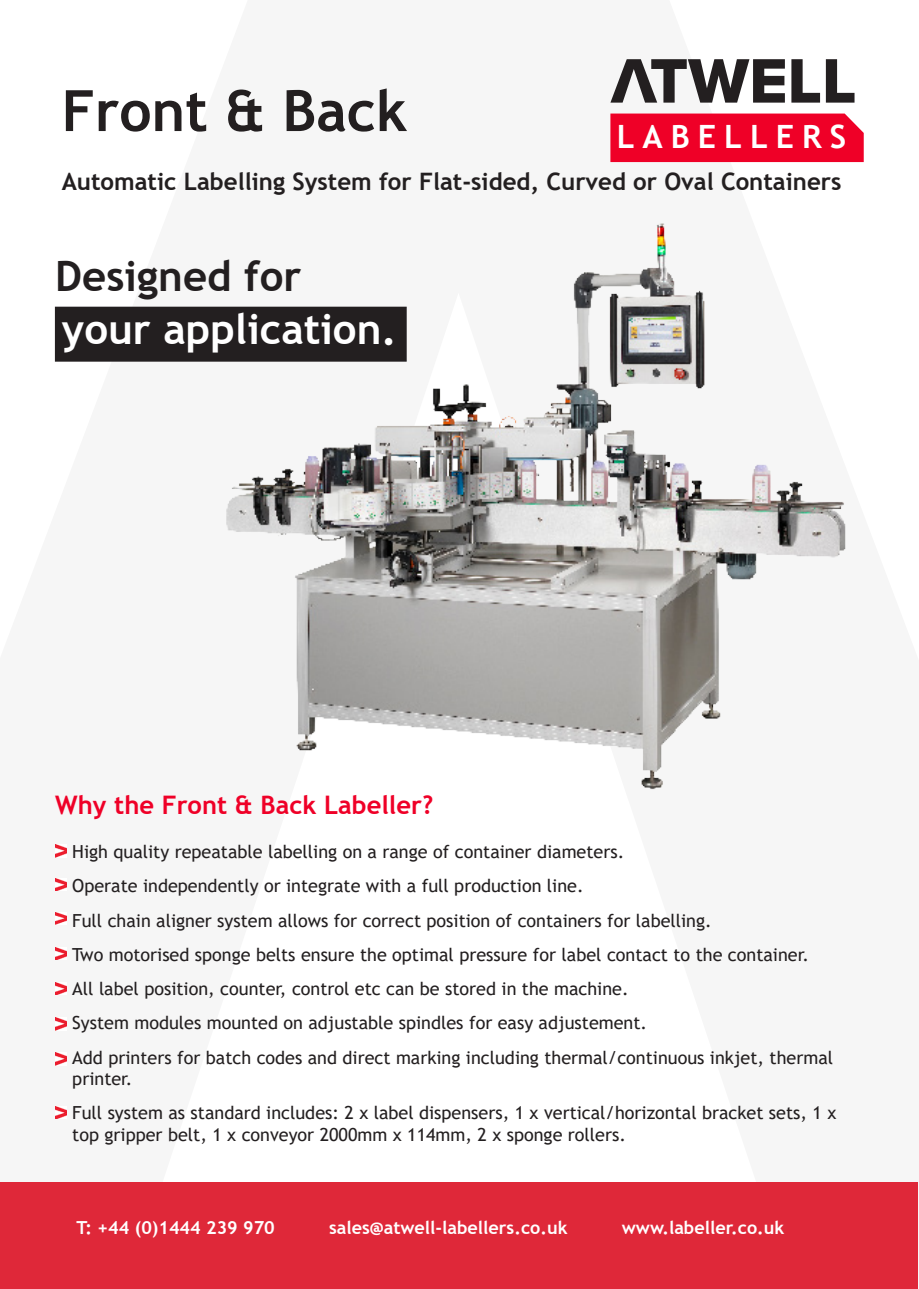
<style>
.page{position:relative;width:919px;height:1289px;background:#fff}
.page>*{position:absolute;margin:0;border:0;box-sizing:border-box;transform-origin:0 0}
.t1{font:700 57px "Trebuchet MS";color:#231f20}
.t2{font:700 42px "Trebuchet MS";color:#fff}
.t3{font:700 42px "Trebuchet MS";color:#231f20}
.t4{font:700 32.1px "Trebuchet MS";letter-spacing:.25em;color:#fff}
.t5{font:700 25.5px "Trebuchet MS";color:#ef0027}
.t6{font:700 24px "Trebuchet MS";color:#231f20}
.t7{font:18px/21.6px "Trebuchet MS";color:#231f20}
.t8{font:700 18px "Trebuchet MS";color:#fff}
</style>
<div class="page">
<div style="left:1px;top:1182px;width:917px;height:106px;background:#df2839"></div>
<div style="left:610px;top:113px;width:253px;height:49px;background:#ef0027"></div>
<svg style="left:791px;top:59px;width:63px;height:44px"></svg>
<svg style="left:610px;top:59px;width:174px;height:44px"></svg>
<img style="left:134px;top:223px;width:712px;height:567px">
<svg style="left:55px;top:845px;width:12px;height:12px"></svg>
<svg style="left:55px;top:878px;width:12px;height:12px"></svg>
<svg style="left:55px;top:912px;width:12px;height:12px"></svg>
<svg style="left:55px;top:947px;width:12px;height:12px"></svg>
<svg style="left:55px;top:982px;width:12px;height:12px"></svg>
<svg style="left:55px;top:1017px;width:12px;height:12px"></svg>
<svg style="left:55px;top:1052px;width:12px;height:13px"></svg>
<div style="left:55px;top:307px;width:351px;height:54px;background:#231f20"></div>
<svg style="left:55px;top:1106px;width:12px;height:12px"></svg>
<h1 class="t1" style="left:62px;top:75px;width:347px">Front &amp; Back</h1>
<h3 class="t4" style="left:616px;top:117px;width:231px">LABELLERS</h3>
<h3 class="t6" style="left:62px;top:166px;width:781px">Automatic Labelling System for Flat-sided, Curved or Oval Containers</h3>
<p class="t3" style="left:55px;top:250px;width:248px">Designed for</p>
<p class="t2" style="left:62px;top:303px;width:336px">your application.</p>
<p class="t5" style="left:55px;top:788px;width:379px">Why the Front &amp; Back Labeller?</p>
<p class="t7" style="left:72px;top:841px;width:553px">High quality repeatable labelling on a range of container diameters.</p>
<p class="t7" style="left:72px;top:875px;width:513px">Operate independently or integrate with a full production line.</p>
<p class="t7" style="left:72px;top:909px;width:641px">Full chain aligner system allows for correct position of containers for labelling.</p>
<p class="t7" style="left:72px;top:943px;width:738px">Two motorised sponge belts ensure the optimal pressure for label contact to the container.</p>
<p class="t7" style="left:72px;top:977px;width:558px">All label position, counter, control etc can be stored in the machine.</p>
<p class="t7" style="left:72px;top:1012px;width:576px">System modules mounted on adjustable spindles for easy adjustement.</p>
<p class="t7" style="left:72px;top:1046px;width:762px">Add printers for batch codes and direct marking including thermal/continuous inkjet, thermal printer.</p>
<p class="t7" style="left:72px;top:1102px;width:765px">Full system as standard includes: 2 x label dispensers, 1 x vertical/horizontal bracket sets, 1 x top gripper belt, 1 x conveyor 2000mm x 114mm, 2 x sponge rollers.</p>
<p class="t8" style="left:77px;top:1215px;width:200px">T: +44 (0)1444 239 970</p>
<p class="t8" style="left:329px;top:1215px;width:240px">sales@atwell-labellers.co.uk</p>
<p class="t8" style="left:621px;top:1215px;width:164px">www.labeller.co.uk</p>
</div>
